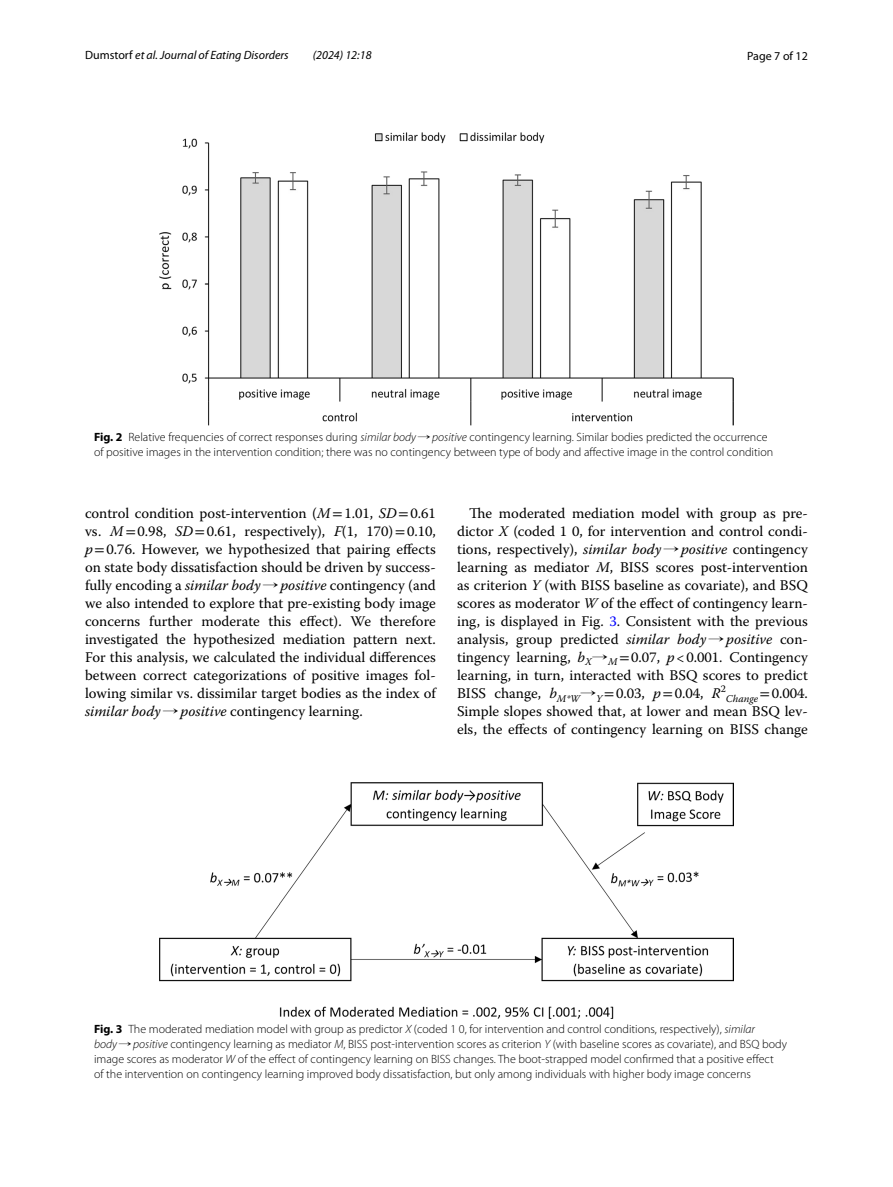
<style>
.page{position:relative;width:893px;height:1187px;background:#fff}
.page>*{position:absolute;margin:0;border:0;box-sizing:border-box;transform-origin:0 0}
.t1{font:14.7px/18px "Warnock Pro";color:#000;text-align:justify}
.t2{font:300 12px/15px "Myriad Pro";color:#000}
.t3{font:italic 12px "Myriad Pro";color:#000}
.t4{font:12px "Myriad Pro";color:#000}
.t5{font:italic 10.35px "Warnock Pro";color:#000}
.s1{font-style:normal}
.s2{font-weight:700}
.s3{font-style:italic}
.s4{font-family:"Code 2000";font-weight:400}
.s5{font-family:"STIX"}
.s6{font-family:"Code 2000"}
.s7{color:#00f}
</style>
<div class="page">
<img style="left:159px;top:133px;width:574px;height:293px">
<img style="left:159px;top:782px;width:574px;height:236px">
<p class="t3" style="left:85px;top:48px;width:205px"><span class="s1">Dumstorf</span> et al. Journal of Eating Disorders</p>
<p class="t3" style="left:313px;top:48px;width:60px">(2024) 12:18</p>
<p class="t4" style="left:747px;top:48px;width:62px">Page 7 of 12</p>
<p class="t2" style="left:94px;top:430px;width:681px"><span class="s2">Fig. 2</span> Relative frequencies of correct responses during <span class="s3">similar body</span><span class="s4">→</span><span class="s3">positive</span> contingency learning. Similar bodies predicted the occurrence of positive images in the intervention condition; there was no contingency between type of body and affective image in the control condition</p>
<p class="t1" style="left:85px;top:503px;width:352px">control condition post-intervention (<span class="s3">M</span><span class="s5">=</span>1.01, <span class="s3">SD</span><span class="s5">=</span>0.61 vs. <span class="s3">M</span><span class="s5">=</span>0.98, <span class="s3">SD</span><span class="s5">=</span>0.61, respectively), <span class="s3">F</span>(1, 170)<span class="s5">=</span>0.10, <span class="s3">p</span><span class="s5">=</span>0.76. However, we hypothesized that pairing effects on state body dissatisfaction should be driven by success&shy;fully encoding a <span class="s3">similar body</span><span class="s6">→</span><span class="s3">positive</span> contingency (and we also intended to explore that pre-existing body image concerns further moderate this effect). We therefore investigated the hypothesized mediation pattern next.<br>For this analysis, we calculated the individual differences between correct categorizations of positive images fol&shy;lowing similar vs. dissimilar target bodies as the index of <span class="s3">similar body</span><span class="s6">→</span><span class="s3">positive</span> contingency learning.</p>
<p class="t1" style="left:457px;top:503px;width:352px;text-indent:12px">The moderated mediation model with group as pre&shy;dictor <span class="s3">X</span> (coded 1 0, for intervention and control condi&shy;tions, respectively), <span class="s3">similar body</span><span class="s6">→</span><span class="s3">positive</span> contingency learning as mediator <span class="s3">M</span>, BISS scores post-intervention as criterion <span class="s3">Y</span> (with BISS baseline as covariate), and BSQ scores as moderator <span class="s3">W</span> of the effect of contingency learn&shy;ing, is displayed in Fig. <span class="s7">3</span>. Consistent with the previous analysis, group predicted <span class="s3">similar body</span><span class="s6">→</span><span class="s3">positive</span> con&shy;tingency learning, <span class="s3">b</span><sub>X</sub><span class="s6">→</span><sub>M</sub> <span class="s5">=</span>0.07, <span class="s3">p</span>&lt;0.001. Contingency learning, in turn, interacted with BSQ scores to predict BISS change, <span class="s3">b</span><sub>M*W</sub><span class="s6">→</span><sub>Y</sub> <span class="s5">=</span>0.03, <span class="s3">p</span><span class="s5">=</span>0.04, <span class="s3">R</span><sup>2</sup></p>
<p class="t5" style="left:726px;top:691px;width:83px">Change <sup>=</sup><sup>0.004.</sup></p>
<p class="t1" style="left:457px;top:701px;width:352px">Simple slopes showed that, at lower and mean BSQ lev&shy;els, the effects of contingency learning on BISS change</p>
<p class="t2" style="left:94px;top:1021px;width:694px"><span class="s2">Fig. 3</span> The moderated mediation model with group as predictor <span class="s3">X</span> (coded 1 0, for intervention and control conditions, respectively), <span class="s3">similar body</span><span class="s4">→</span><span class="s3">positive</span> contingency learning as mediator <span class="s3">M</span>, BISS post-intervention scores as criterion <span class="s3">Y</span> (with baseline scores as covariate), and BSQ body image scores as moderator <span class="s3">W</span> of the effect of contingency learning on BISS changes. The boot-strapped model confirmed that a positive effect<br>of the intervention on contingency learning improved body dissatisfaction, but only among individuals with higher body image concerns</p>
</div>
